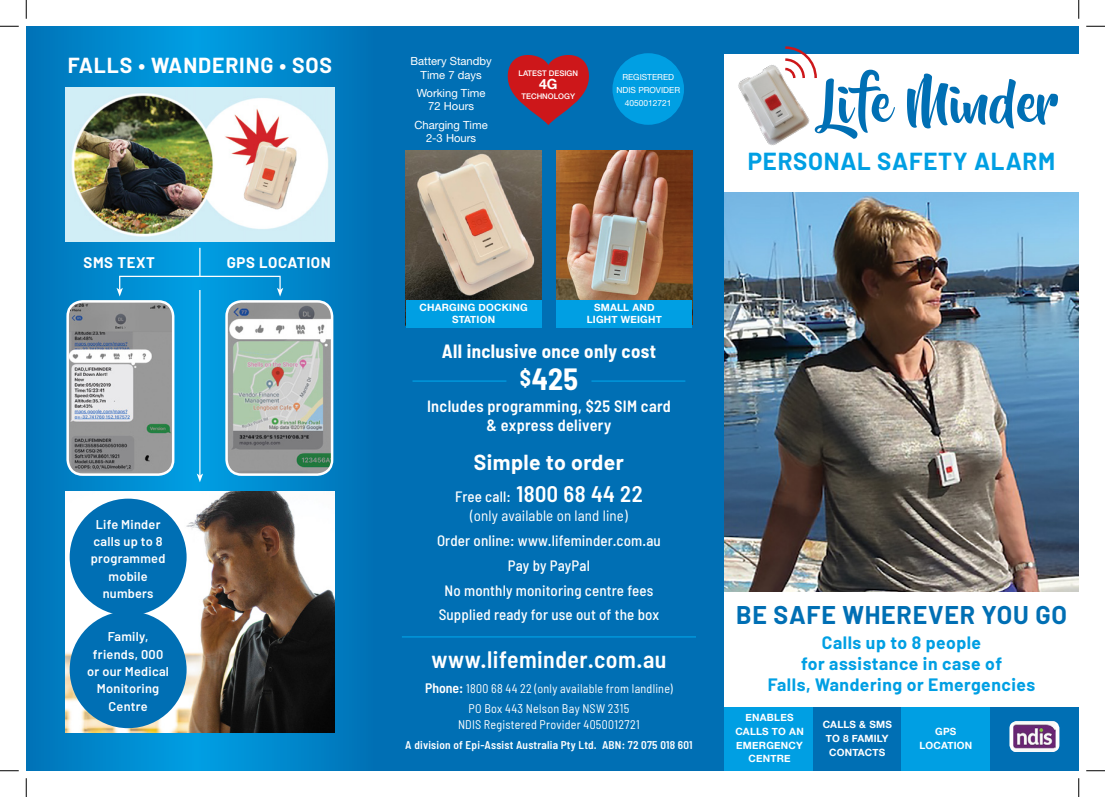
<style>
.page{position:relative;width:1105px;height:797px;background:#fff}
.page>*{position:absolute;margin:0;border:0;box-sizing:border-box;transform-origin:0 0}
.t1{font:700 semi-condensed 30px "Barlow";color:#fff}
.t2{font:700 25px "Barlow";letter-spacing:.03em;color:#006fb4}
.t3{font:700 24px "Barlow";letter-spacing:.03em;color:#009fe3}
.t4{font:600 semi-condensed 23.75px "Barlow";letter-spacing:.02em;color:#fff}
.t5{font:600 semi-condensed 22.5px "Barlow";letter-spacing:.02em;color:#fff}
.t6{font:700 21.25px "Barlow";letter-spacing:.025em;color:#fff}
.t7{font:700 semi-condensed 18.75px "Barlow";letter-spacing:.02em;color:#fff}
.t8{font:700 17.5px/21.2px "Barlow";letter-spacing:.03em;color:#009fe3;text-align:center}
.t9{font:600 semi-condensed 16.25px/18.8px "Barlow";letter-spacing:.02em;color:#fff;text-align:center}
.t10{font:500 semi-condensed 15px/24.8px "Barlow";letter-spacing:.01em;color:#fff;text-align:center}
.t11{font:semi-condensed 15px "Barlow";letter-spacing:.01em;color:#fff}
.t12{font:700 15px "Barlow";letter-spacing:.04em;color:#fff}
.t13{font:700 14px "Helvetica Neue";color:#fff}
.t14{font:600 12.75px/17.4px "Barlow";letter-spacing:.02em;color:#fff;text-align:center}
.t15{font:semi-condensed 12.5px/16.2px "Barlow";letter-spacing:.02em;color:#fff;text-align:center}
.t16{font:11.25px/13.5px "Helvetica Neue";color:#fff;text-align:center}
.t17{font:600 semi-condensed 11.25px "Barlow";letter-spacing:.02em;color:#fff}
.t18{font:700 10px/13.8px "Helvetica Neue";letter-spacing:.02em;color:#fff;text-align:center}
.t19{font:8.38px/13.5px "Helvetica Neue";color:#fff;text-align:center}
.t20{font:500 7.75px "Helvetica Neue";color:#fff}
.s1{font-size:22.5px}
.s2{font-weight:500;font-size:15px}
.s3{font-weight:600;font-size:13.75px}
</style>
<div class="page">
<svg style="left:26px;top:26px;width:347px;height:744px;background:#0283c7"></svg>
<img style="left:66px;top:491px;width:268px;height:241px">
<img style="left:724px;top:192px;width:355px;height:399px">
<div style="left:373px;top:26px;width:351px;height:744px;background:#006fb4"></div>
<img style="left:728px;top:52px;width:56px;height:94px">
<div style="left:612px;top:53px;width:72px;height:72px;background:#009fe3;border-radius:50%"></div>
<svg style="left:783px;top:45px;width:275px;height:94px"></svg>
<img style="left:66px;top:88px;width:268px;height:154px">
<svg style="left:507px;top:55px;width:82px;height:70px"></svg>
<img style="left:68px;top:301px;width:105px;height:173px">
<div style="left:66px;top:300px;width:108px;height:176px;border:2px solid #fff;border-radius:15px"></div>
<img style="left:227px;top:301px;width:105px;height:173px">
<div style="left:225px;top:300px;width:108px;height:176px;border:2px solid #fff;border-radius:15px"></div>
<svg style="left:199px;top:248px;width:1px;height:28px"></svg>
<div style="left:119px;top:276px;width:162px;height:14px;border:1px solid #fff"></div>
<svg style="left:277px;top:288px;width:6px;height:8px"></svg>
<svg style="left:117px;top:288px;width:6px;height:8px"></svg>
<hr style="left:199px;top:290px;width:1px;height:185px;background:#fff">
<svg style="left:197px;top:473px;width:6px;height:9px"></svg>
<div style="left:70px;top:498px;width:117px;height:117px;background:#006fb4;border-radius:50%"></div>
<div style="left:70px;top:611px;width:117px;height:117px;background:#006fb4;border-radius:50%"></div>
<div style="left:724px;top:707px;width:89px;height:63px;background:#009fe3"></div>
<div style="left:813px;top:707px;width:88px;height:63px;background:#006fb4"></div>
<div style="left:901px;top:707px;width:89px;height:63px;background:#009fe3"></div>
<div style="left:990px;top:707px;width:89px;height:63px;background:#006fb4"></div>
<hr style="left:402px;top:636px;width:294px;height:1px;background:#009fe3">
<hr style="left:412px;top:380px;width:94px;height:2px;background:#009fe3">
<hr style="left:591px;top:380px;width:94px;height:2px;background:#009fe3">
<img style="left:556px;top:150px;width:136px;height:150px">
<img style="left:406px;top:150px;width:135px;height:150px">
<div style="left:406px;top:300px;width:135px;height:27px;background:#009fe3"></div>
<div style="left:556px;top:300px;width:136px;height:27px;background:#009fe3"></div>
<svg style="left:1009px;top:721px;width:50px;height:31px"></svg>
<img style="left:1013px;top:721px;width:42px;height:31px">
<svg style="left:0;top:25px;width:19px;height:2px"></svg>
<svg style="left:1086px;top:25px;width:19px;height:2px"></svg>
<svg style="left:0;top:770px;width:19px;height:1px"></svg>
<svg style="left:1086px;top:770px;width:19px;height:1px"></svg>
<svg style="left:25px;top:0;width:2px;height:19px"></svg>
<svg style="left:25px;top:778px;width:2px;height:19px"></svg>
<svg style="left:1078px;top:0;width:1px;height:19px"></svg>
<svg style="left:1078px;top:778px;width:1px;height:19px"></svg>
<h3 class="t6" style="left:68px;top:52px;width:266px">FALLS • WANDERING • SOS</h3>
<h3 class="t12" style="left:84px;top:253px;width:73px">SMS TEXT</h3>
<h3 class="t12" style="left:227px;top:253px;width:105px">GPS LOCATION</h3>
<p class="t14" style="left:91px;top:515px;width:76px">Life Minder calls up to 8 programmed mobile numbers</p>
<p class="t14" style="left:87px;top:627px;width:83px">Family, friends, 000 or our Medical<br>Monitoring<br>Centre</p>
<p class="t16" style="left:410px;top:54px;width:83px">Battery Standby<br>Time 7 days</p>
<p class="t16" style="left:417px;top:86px;width:70px">Working Time<br>72 Hours</p>
<p class="t16" style="left:414px;top:118px;width:75px">Charging Time<br>2-3 Hours</p>
<p class="t20" style="left:519px;top:67px;width:61px">LATEST DESIGN</p>
<h3 class="t13" style="left:539px;top:73px;width:20px">4G</h3>
<p class="t20" style="left:522px;top:90px;width:55px">TECHNOLOGY</p>
<p class="t19" style="left:616px;top:70px;width:65px">REGISTERED<br>NDIS PROVIDER<br>4050012721</p>
<h3 class="t3" style="left:748px;top:146px;width:309px">PERSONAL SAFETY ALARM</h3>
<p class="t18" style="left:420px;top:301px;width:110px;line-height:12.5px">CHARGING DOCKING<br>STATION</p>
<p class="t18" style="left:587px;top:301px;width:77px;line-height:12.5px">SMALL AND<br>LIGHT WEIGHT</p>
<h3 class="t7" style="left:442px;top:339px;width:216px">All inclusive once only cost</h3>
<h1 class="t1" style="left:520px;top:361px;width:60px"><span class="s1">$</span>425</h1>
<h3 class="t9" style="left:427px;top:396px;width:245px">Includes programming, $25 SIM card &amp; express delivery</h3>
<h3 class="t6" style="left:474px;top:449px;width:151px">Simple to order</h3>
<h3 class="t5" style="left:455px;top:480px;width:189px"><span class="s2">Free call:</span> 1800 68 44 22</h3>
<h3 class="t11" style="left:470px;top:506px;width:159px">(only available on land line)</h3>
<h3 class="t10" style="left:437px;top:527px;width:225px">Order online: www.lifeminder.com.au<br>Pay by PayPal<br>No monthly monitoring centre fees<br>Supplied ready for use out of the box</h3>
<h3 class="t4" style="left:431px;top:644px;width:236px">www.lifeminder.com.au</h3>
<p class="t15" style="left:458px;top:700px;width:183px">PO Box 443 Nelson Bay NSW 2315<br>NDIS Registered Provider 4050012721</p>
<p class="t15" style="left:425px;top:679px;width:249px"><span class="s3">Phone:</span> 1800 68 44 22 (only available from landline)</p>
<p class="t17" style="left:405px;top:737px;width:289px">A division of Epi-Assist Australia Pty Ltd. ABN: 72 075 018 601</p>
<h2 class="t2" style="left:736px;top:599px;width:332px">BE SAFE WHEREVER YOU GO</h2>
<h3 class="t8" style="left:768px;top:631px;width:269px">Calls up to 8 people<br>for assistance in case of<br>Falls, Wandering or Emergencies</h3>
<p class="t18" style="left:735px;top:711px;width:70px">ENABLES<br>CALLS TO AN<br>EMERGENCY<br>CENTRE</p>
<p class="t18" style="left:823px;top:718px;width:71px">CALLS &amp; SMS<br>TO 8 FAMILY<br>CONTACTS</p>
<p class="t18" style="left:919px;top:724px;width:54px">GPS<br>LOCATION</p>
</div>
